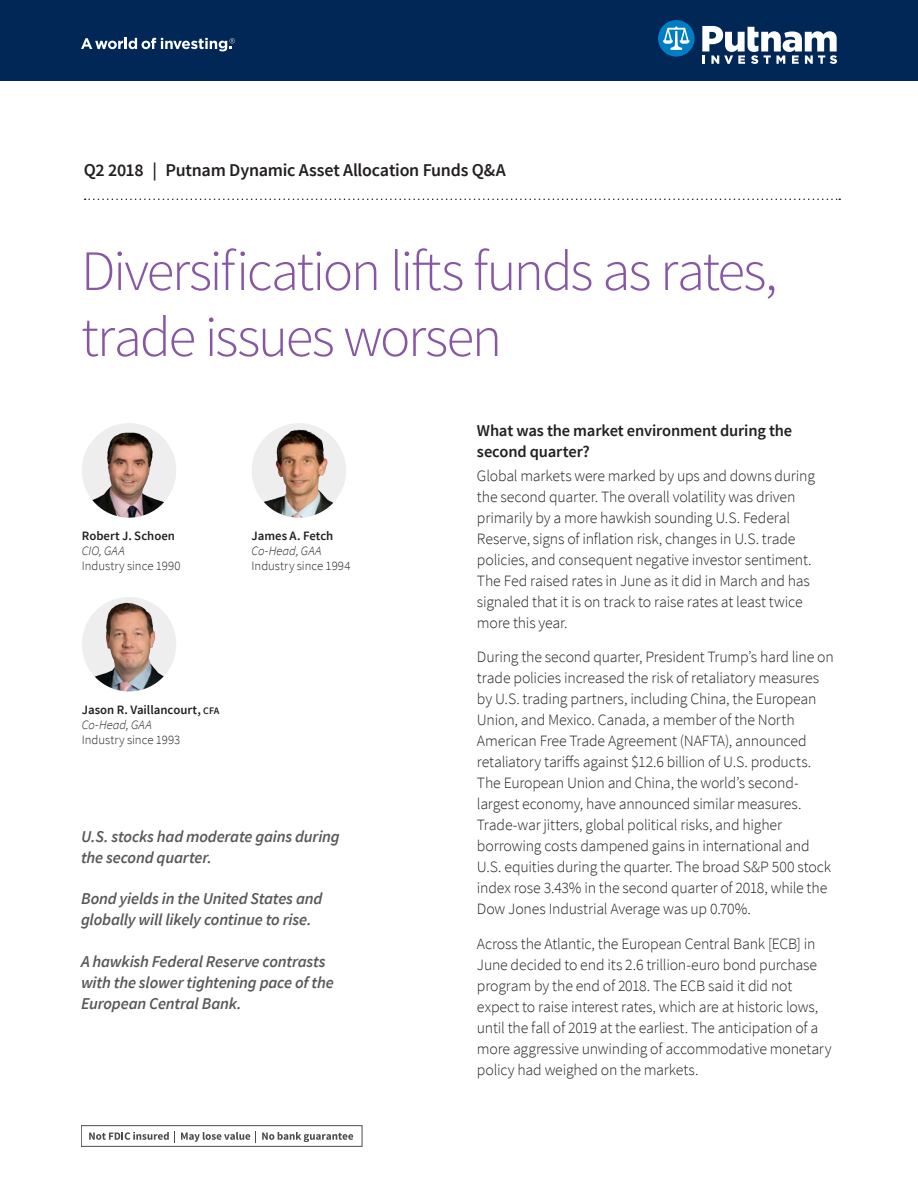
<style>
.page{position:relative;width:918px;height:1188px;background:#fff}
.page>*{position:absolute;margin:0;border:0;box-sizing:border-box;transform-origin:0 0}
.Headline{font:300 57px/66px "Source Sans Pro";letter-spacing:-.04em;color:#8857a4}
.Quarter{font:600 18px "Source Sans Pro";letter-spacing:-.015em;color:#231f20}
.Key_takeaway_Q_A_bul{font:italic 600 16.5px/21px "Source Sans Pro";letter-spacing:-.01em;color:#57585a}
.Subhead{font:600 16.5px/21px "Source Sans Pro";letter-spacing:-.01em;color:#231f20}
.Body{font:300 15.75px/21px "Source Sans Pro";letter-spacing:-.01em;color:#231f20}
.Industry_since{font:300 12.75px "Source Sans Pro";color:#231f20}
.Author_name{font:600 12.75px "Source Sans Pro";color:#231f20}
.Author_title{font:italic 300 12.75px "Source Sans Pro";color:#231f20}
.s1{font-size:10.05px}
</style>
<div class="page">
<svg style="left:85px;top:199px;width:755px;height:1px"></svg>
<svg style="left:89px;top:1131px;width:86px;height:11px"></svg>
<svg style="left:181px;top:1132px;width:69px;height:10px"></svg>
<svg style="left:262px;top:1132px;width:91px;height:10px"></svg>
<div style="left:0;top:0;width:918px;height:81px;background:#002756"></div>
<svg style="left:658px;top:20px;width:37px;height:37px"></svg>
<svg style="left:702px;top:26px;width:135px;height:38px"></svg>
<svg style="left:81px;top:38px;width:154px;height:13px"></svg>
<img style="left:82px;top:423px;width:94px;height:95px;border-radius:47px">
<img style="left:252px;top:423px;width:94px;height:95px;border-radius:47px">
<img style="left:82px;top:597px;width:94px;height:94px;border-radius:47px">
<p class="Quarter" style="left:84px;top:158px;width:423px">Q2 2018 | Putnam Dynamic Asset Allocation Funds Q&amp;A</p>
<p class="Headline" style="left:81px;top:238px;width:698px">Diversification lifts funds as rates, trade issues worsen</p>
<p class="Author_name" style="left:82px;top:528px;width:95px">Robert J. Schoen</p>
<p class="Author_title" style="left:82px;top:543px;width:44px">CIO, GAA</p>
<p class="Industry_since" style="left:82px;top:558px;width:100px">Industry since 1990</p>
<p class="Author_name" style="left:252px;top:528px;width:83px">James A. Fetch</p>
<p class="Author_title" style="left:252px;top:543px;width:71px">Co-Head, GAA</p>
<p class="Industry_since" style="left:252px;top:558px;width:100px">Industry since 1994</p>
<p class="Author_name" style="left:82px;top:702px;width:139px">Jason R. Vaillancourt, <span class="s1">CFA</span></p>
<p class="Author_title" style="left:82px;top:717px;width:71px">Co-Head, GAA</p>
<p class="Industry_since" style="left:82px;top:732px;width:100px">Industry since 1993</p>
<p class="Key_takeaway_Q_A_bul" style="left:81px;top:826px;width:260px">U.S. stocks had moderate gains during the second quarter.</p>
<p class="Key_takeaway_Q_A_bul" style="left:81px;top:888px;width:243px">Bond yields in the United States and globally will likely continue to rise.</p>
<p class="Key_takeaway_Q_A_bul" style="left:81px;top:951px;width:254px">A hawkish Federal Reserve contrasts with the slower tightening pace of the<br>European Central Bank.</p>
<p class="Subhead" style="left:477px;top:420px;width:317px">What was the market environment during the second quarter?</p>
<p class="Body" style="left:477px;top:465px;width:340px">Global markets were marked by ups and downs during the second quarter. The overall volatility was driven primarily by a more hawkish sounding U.S. Federal Reserve, signs of inflation risk, changes in U.S. trade policies, and consequent negative investor sentiment.<br>The Fed raised rates in June as it did in March and has signaled that it is on track to raise rates at least twice more this year.</p>
<p class="Body" style="left:477px;top:647px;width:358px">During the second quarter, President Trump’s hard line on trade policies increased the risk of retaliatory measures by U.S. trading partners, including China, the European Union, and Mexico. Canada, a member of the North American Free Trade Agreement (NAFTA), announced retaliatory tariffs against $12.6 billion of U.S. products.<br>The European Union and China, the world’s second&shy;largest economy, have announced similar measures.<br>Trade-war jitters, global political risks, and higher borrowing costs dampened gains in international and U.S. equities during the quarter. The broad S&amp;P 500 stock index rose 3.43% in the second quarter of 2018, while the Dow Jones Industrial Average was up 0.70%.</p>
<p class="Body" style="left:477px;top:933px;width:356px">Across the Atlantic, the European Central Bank [ECB] in June decided to end its 2.6 trillion-euro bond purchase program by the end of 2018. The ECB said it did not expect to raise interest rates, which are at historic lows, until the fall of 2019 at the earliest. The anticipation of a more aggressive unwinding of accommodative monetary policy had weighed on the markets.</p>
</div>
